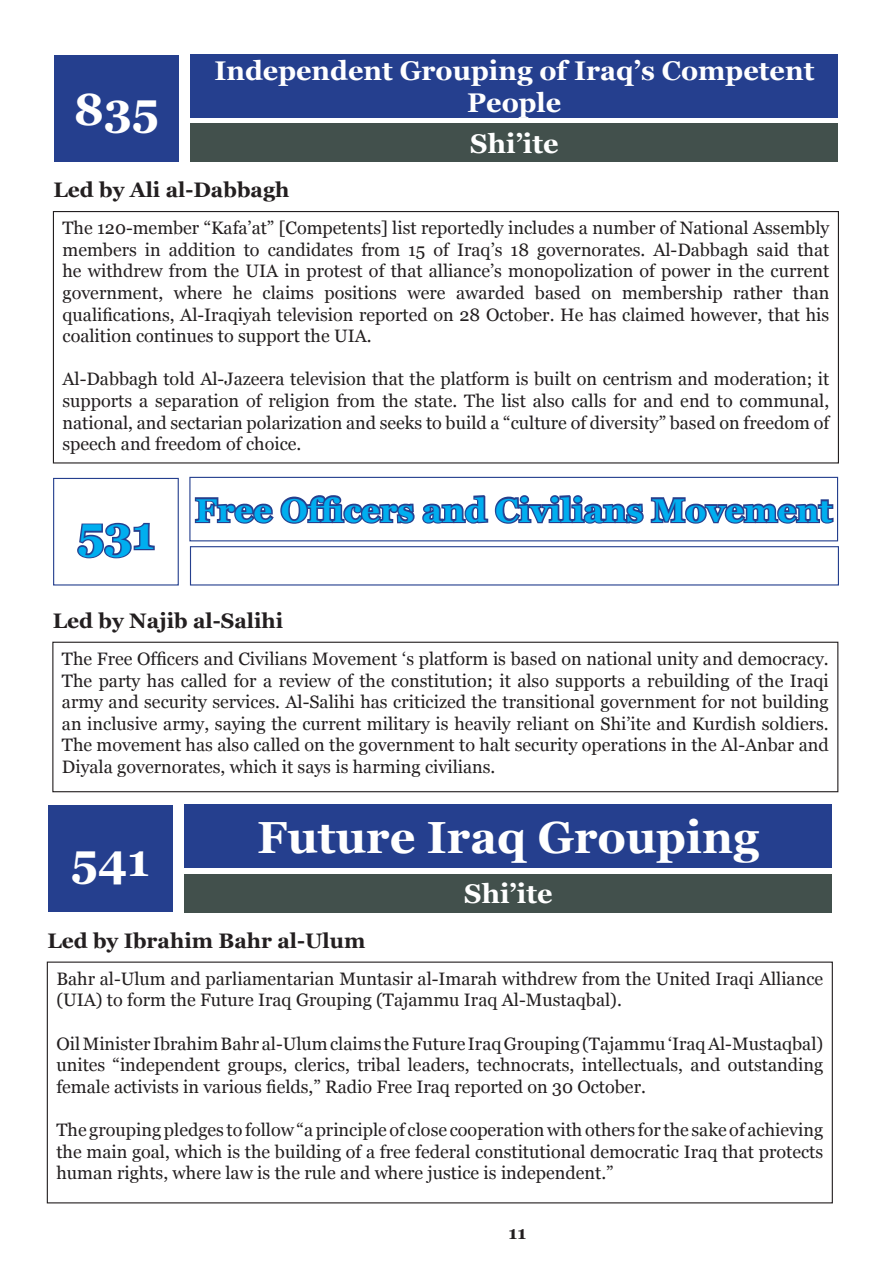
<style>
.page{position:relative;width:893px;height:1263px;background:#fff}
.page>*{position:absolute;margin:0;border:0;box-sizing:border-box;transform-origin:0 0}
.t1{font:700 45px "Georgia";color:#fff}
.t2{font:700 45px "Georgia";color:#00aeef}
.t3{font:700 33px "Georgia";color:#00aeef}
.t4{font:700 27px/32.4px "Georgia";color:#fff;text-align:center}
.t5{font:700 21px "Georgia";color:#231f20}
.t6{font:18px/21.6px "Georgia";color:#231f20;text-align:justify}
.t7{font:700 18px "Georgia";color:#231f20}
</style>
<div class="page">
<div style="left:190px;top:54px;width:648px;height:63px;background:#253f8e"></div>
<div style="left:190px;top:123px;width:648px;height:39px;background:#42504c"></div>
<div style="left:54px;top:55px;width:125px;height:107px;background:#253f8e"></div>
<svg style="left:193px;top:462px;width:643px;height:62px"></svg>
<div style="left:189px;top:477px;width:649px;height:64px;border:1px solid #253f8e"></div>
<svg style="left:77px;top:522px;width:78px;height:37px"></svg>
<div style="left:53px;top:478px;width:126px;height:107px;border:1px solid #253f8e"></div>
<div style="left:52px;top:642px;width:786px;height:150px;border:1px solid #231f20"></div>
<div style="left:190px;top:546px;width:649px;height:39px;border:1px solid #253f8e"></div>
<div style="left:184px;top:804px;width:648px;height:64px;background:#253f8e"></div>
<div style="left:184px;top:874px;width:648px;height:38px;background:#42504c"></div>
<div style="left:48px;top:806px;width:125px;height:106px;background:#253f8e"></div>
<h1 class="t1" style="left:74px;top:84px;width:87px">835</h1>
<h3 class="t4" style="left:214px;top:54px;width:601px">Independent Grouping of Iraq’s Competent<br>People</h3>
<h3 class="t4" style="left:470px;top:127px;width:90px">Shi’ite</h3>
<p class="t5" style="left:53px;top:178px;width:238px">Led by Ali al-Dabbagh</p>
<p class="t6" style="left:63px;top:217px;width:768px">The 120-member “Kafa’at” [Competents] list reportedly includes a number of National Assembly members in addition to candidates from 15 of Iraq’s 18 governorates. Al-Dabbagh said that he withdrew from the UIA in protest of that alliance’s monopolization of power in the current government, where he claims positions were awarded based on membership rather than qualifications, Al-Iraqiyah television reported on 28 October. He has claimed however, that his coalition continues to support the UIA.</p>
<p class="t6" style="left:63px;top:368px;width:768px">Al-Dabbagh told Al-Jazeera television that the platform is built on centrism and moderation; it supports a separation of religion from the state. The list also calls for and end to communal, national, and sectarian polarization and seeks to build a “culture of diversity” based on freedom of speech and freedom of choice.</p>
<h1 class="t2" style="left:77px;top:508px;width:79px">531</h1>
<h2 class="t3" style="left:195px;top:491px;width:639px">Free Officers and Civilians Movement</h2>
<p class="t5" style="left:53px;top:608px;width:232px">Led by Najib al-Salihi</p>
<p class="t6" style="left:62px;top:648px;width:768px">The Free Officers and Civilians Movement ‘s platform is based on national unity and democracy.<br>The party has called for a review of the constitution; it also supports a rebuilding of the Iraqi army and security services. Al-Salihi has criticized the transitional government for not building an inclusive army, saying the current military is heavily reliant on Shi’ite and Kurdish soldiers.<br>The movement has also called on the government to halt security operations in the Al-Anbar and Diyala governorates, which it says is harming civilians.</p>
<h1 class="t1" style="left:71px;top:835px;width:80px">541</h1>
<h1 class="t1" style="left:257px;top:812px;width:503px">Future Iraq Grouping</h1>
<h3 class="t4" style="left:464px;top:878px;width:90px">Shi’ite</h3>
<p class="t5" style="left:47px;top:928px;width:320px">Led by Ibrahim Bahr al-Ulum</p>
<p class="t6" style="left:56px;top:968px;width:768px">Bahr al-Ulum and parliamentarian Muntasir al-Imarah withdrew from the United Iraqi Alliance (UIA) to form the Future Iraq Grouping (Tajammu Iraq Al-Mustaqbal).</p>
<p class="t6" style="left:56px;top:1032px;width:768px">Oil Minister Ibrahim Bahr al-Ulum claims the Future Iraq Grouping (Tajammu ‘Iraq Al-Mustaqbal) unites “independent groups, clerics, tribal leaders, technocrats, intellectuals, and outstanding female activists in various fields,” Radio Free Iraq reported on 30 October.</p>
<p class="t6" style="left:56px;top:1119px;width:768px">The grouping pledges to follow “a principle of close cooperation with others for the sake of achieving the main goal, which is the building of a free federal constitutional democratic Iraq that protects human rights, where law is the rule and where justice is independent.”</p>
<p class="t7" style="left:509px;top:1222px;width:19px">11</p>
</div>
